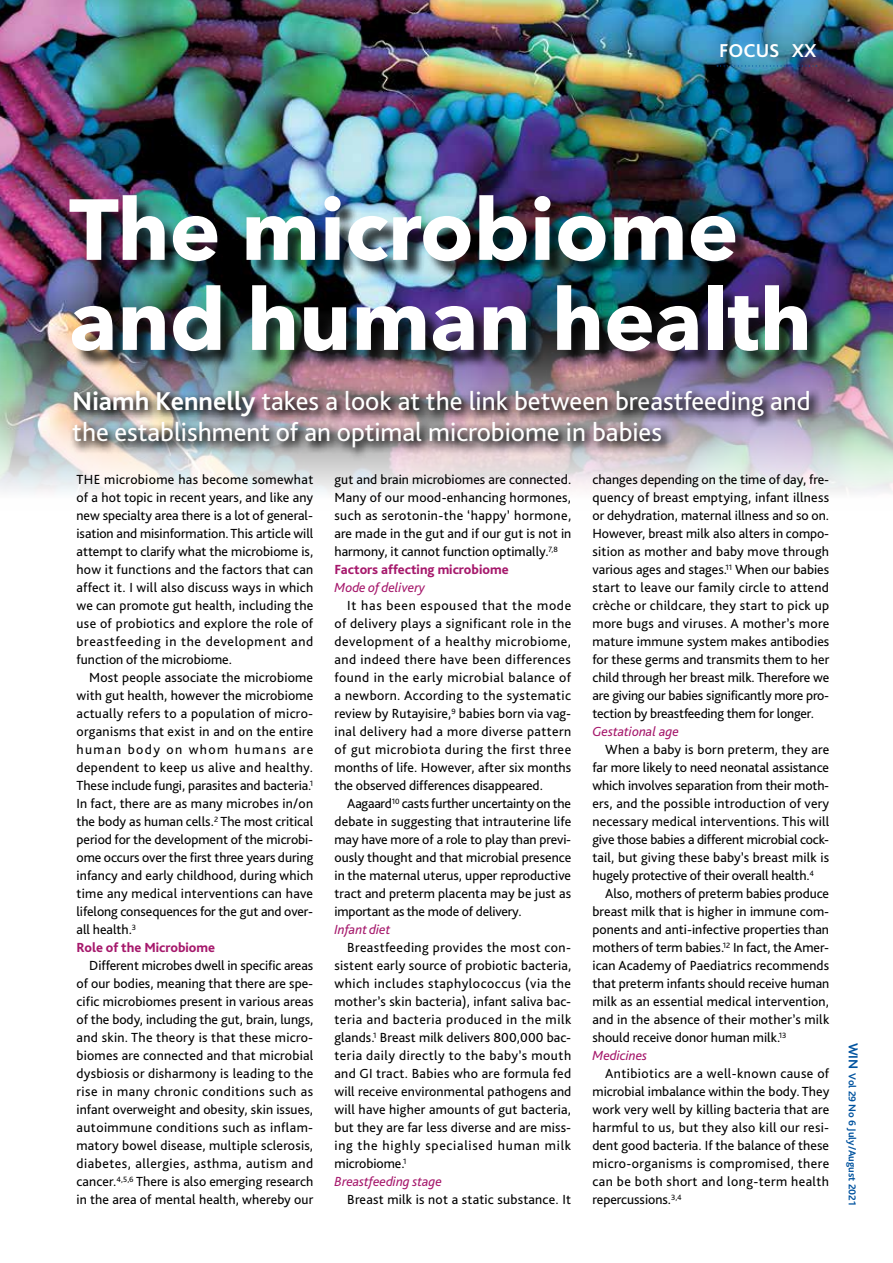
<style>
.page{position:relative;width:893px;height:1263px;background:#fff}
.page>*{position:absolute;margin:0;border:0;box-sizing:border-box;transform-origin:0 0}
.t1{font:700 85.5px/90px "Avenir Next";letter-spacing:-.005em;color:#fff}
.t2{font:27px/31.5px "Bliss Pro";color:#fff}
.t3{font:700 19.5px "Bliss Pro";color:#fff}
.t4{font:13.8px/18px "Bliss Pro";letter-spacing:.01em;color:#000;text-align:justify}
.t5{font:italic 13.8px "Bliss Pro";color:#a6196c}
.t6{font:700 10.5px "Bliss Pro";color:#00539f}
.s1{font-weight:700}
.s2{font-weight:800;color:#a6196c}
.s3{font-style:italic;color:#a6196c}
.s4{font-size:13.5px}
</style>
<div class="page">
<img style="left:0;top:0;width:893px;height:492px">
<div style="left:72px;top:198px;width:753px;height:172px;background:#000;opacity:.75"></div>
<img style="left:68px;top:386px;width:754px;height:74px">
<svg style="left:717px;top:65px;width:100px;height:2px"></svg>
<h3 class="t3" style="left:719px;top:39px;width:99px">FOCUS XX</h3>
<h1 class="t1" style="left:69px;top:184px;width:744px">The microbiome and human health</h1>
<h2 class="t2" style="left:72px;top:384px;width:740px"><span class="s1">Niamh Kennelly</span> takes a look at the link between breastfeeding and the establishment of an optimal microbiome in babies</h2>
<p class="t4" style="left:77px;top:470px;width:238px">THE microbiome has become somewhat of a hot topic in recent years, and like any new specialty area there is a lot of general&shy;isation and misinformation. This article will attempt to clarify what the microbiome is, how it functions and the factors that can affect it. I will also discuss ways in which we can promote gut health, including the use of probiotics and explore the role of breastfeeding in the development and function of the microbiome.</p>
<p class="t4" style="left:77px;top:668px;width:238px;text-align:left;text-indent:13px">Most people associate the microbiome with gut health, however the microbiome actually refers to a population of micro&shy;organisms that exist in and on the entire human body on whom humans are dependent to keep us alive and healthy.<br>These include fungi, parasites and bacteria.<sup>1<br></sup>In fact, there are as many microbes in/on the body as human cells.<sup>2</sup> The most critical period for the development of the microbi&shy;ome occurs over the first three years during infancy and early childhood, during which time any medical interventions can have lifelong consequences for the gut and over&shy;all health.<sup>3<br></sup><span class="s2">Role of the Microbiome</span></p>
<p class="t4" style="left:77px;top:956px;width:238px;text-indent:13px">Different microbes dwell in specific areas of our bodies, meaning that there are spe&shy;cific microbiomes present in various areas of the body, including the gut, brain, lungs, and skin. The theory is that these micro&shy;biomes are connected and that microbial dysbiosis or disharmony is leading to the rise in many chronic conditions such as infant overweight and obesity, skin issues, autoimmune conditions such as inflam&shy;matory bowel disease, multiple sclerosis, diabetes, allergies, asthma, autism and cancer.<sup>4,5,6</sup> There is also emerging research in the area of mental health, whereby our</p>
<p class="t4" style="left:334px;top:470px;width:238px;text-align:left">gut and brain microbiomes are connected.<br>Many of our mood-enhancing hormones, such as serotonin-the ‘happy’ hormone, are made in the gut and if our gut is not in harmony, it cannot function optimally.<sup>7,8<br></sup><span class="s2">Factors affecting microbiome</span></p>
<p class="t5" style="left:334px;top:579px;width:92px">Mode of delivery</p>
<p class="t4" style="left:334px;top:596px;width:238px;text-indent:13px">It has been espoused that the mode of delivery plays a significant role in the development of a healthy microbiome, and indeed there have been differences found in the early microbial balance of a newborn. According to the systematic review by Rutayisire,<sup>9</sup> babies born via vag&shy;inal delivery had a more diverse pattern of gut microbiota during the first three months of life. However, after six months the observed differences disappeared.</p>
<p class="t4" style="left:334px;top:794px;width:238px;text-indent:13px">Aagaard<sup>10</sup> casts further uncertainty on the debate in suggesting that intrauterine life may have more of a role to play than previ&shy;ously thought and that microbial presence in the maternal uterus, upper reproductive tract and preterm placenta may be just as important as the mode of delivery.</p>
<p class="t5" style="left:334px;top:921px;width:57px">Infant diet</p>
<p class="t4" style="left:334px;top:938px;width:238px;text-align:left;text-indent:13px">Breastfeeding provides the most con&shy;sistent early source of probiotic bacteria, which includes staphylococcus (via the mother’s skin bacteria), infant saliva bac&shy;teria and bacteria produced in the milk glands.<sup>1</sup> Breast milk delivers 800,000 bac&shy;teria daily directly to the baby’s mouth and GI tract. Babies who are formula fed will receive environmental pathogens and will have higher amounts of gut bacteria, but they are far less diverse and are miss&shy;ing the highly specialised human milk microbiome.<sup>1<br></sup><span class="s3">Breastfeeding stage</span></p>
<p class="t4" style="left:347px;top:1190px;width:225px">Breast milk is not a static substance. It</p>
<p class="t4" style="left:592px;top:470px;width:238px">changes depending on the time of day, fre&shy;quency of breast emptying, infant illness or dehydration, maternal illness and so on.<br>However, breast milk also alters in compo&shy;sition as mother and baby move through various ages and stages.<sup>11</sup> When our babies start to leave our family circle to attend crèche or childcare, they start to pick up more bugs and viruses. A mother’s more mature immune system makes antibodies for these germs and transmits them to her child through her breast milk. Therefore we are giving our babies significantly more pro&shy;tection by breastfeeding them for longer.</p>
<p class="t5" style="left:592px;top:723px;width:88px">Gestational age</p>
<p class="t4" style="left:592px;top:740px;width:238px;text-indent:13px">When a baby is born preterm, they are far more likely to need neonatal assistance which involves separation from their moth&shy;ers, and the possible introduction of very necessary medical interventions. This will give those babies a different microbial cock&shy;tail, but giving these baby’s breast milk is hugely protective of their overall health.<sup>4</sup></p>
<p class="t4" style="left:592px;top:884px;width:238px;text-align:left;text-indent:13px">Also, mothers of preterm babies produce breast milk that is higher in immune com&shy;ponents and anti-infective properties than mothers of term babies.<sup>12</sup> In fact, the Amer&shy;ican Academy of Paediatrics recommends that preterm infants should receive human milk as an essential medical intervention, and in the absence of their mother’s milk should receive donor human milk.<sup>13<br></sup><span class="s3">Medicines</span></p>
<p class="t4" style="left:592px;top:1064px;width:238px;text-indent:13px">Antibiotics are a well-known cause of microbial imbalance within the body. They work very well by killing bacteria that are harmful to us, but they also kill our resi&shy;dent good bacteria. If the balance of these micro-organisms is compromised, there can be both short and long-term health repercussions.<sup>3,4</sup></p>
<p class="t6" style="left:859px;top:1043px;width:164px;rotate:90deg"><span class="s4">WIN</span> Vol 29 No 6 July/August 2021</p>
</div>
